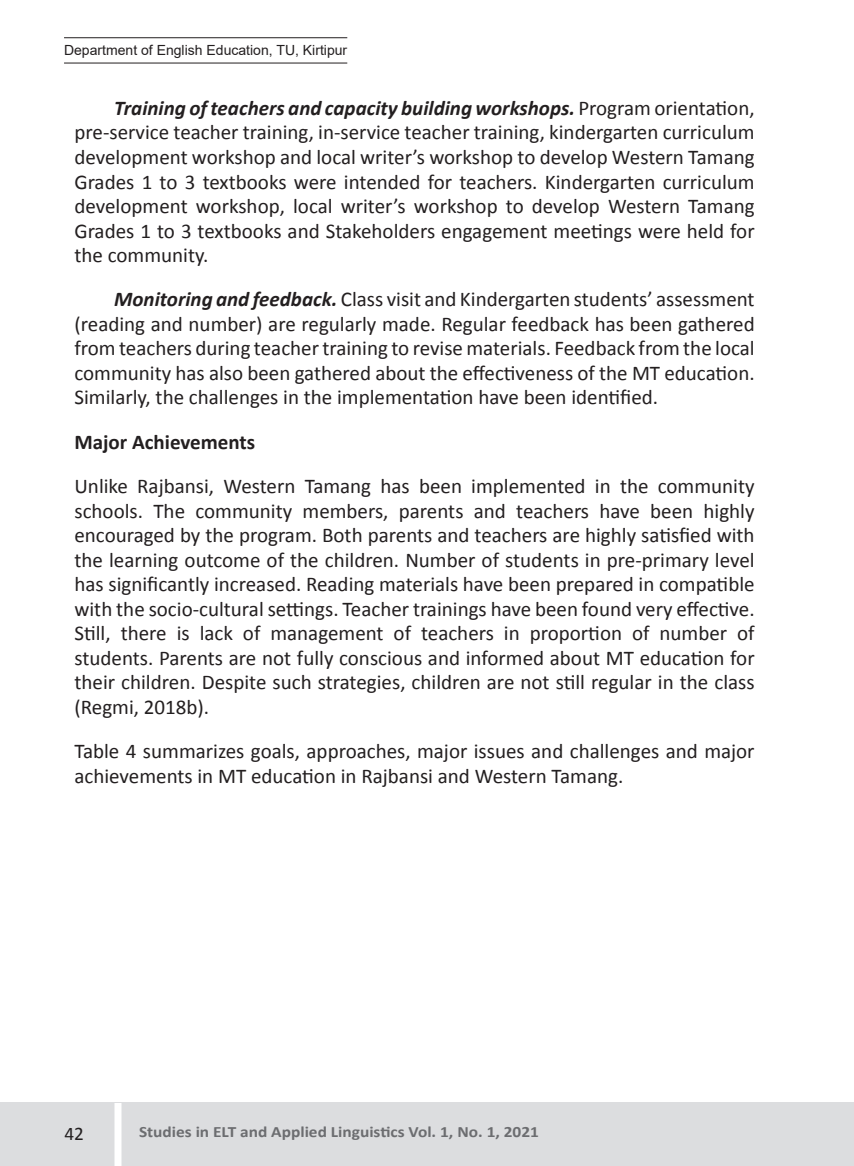
<style>
.page{position:relative;width:854px;height:1166px;background:#fff}
.page>*{position:absolute;margin:0;border:0;box-sizing:border-box;transform-origin:0 0}
.t1{font:21px/24.5px "Calibri";color:#231f20;text-align:justify}
.Sub_Heading{font:700 21px "Calibri";color:#231f20}
.t2{font:19.25px "Calibri";color:#231f20}
.t3{font:700 15.75px "Calibri";color:#6c6d70;scale:1.1 1}
.t4{font:14px "Arial";color:#231f20}
.s1{font-weight:700;font-style:italic}
</style>
<div class="page">
<div style="left:0;top:1103px;width:853px;height:63px;background:#dcdddf"></div>
<div style="left:114px;top:1103px;width:7px;height:63px;background:#fff"></div>
<hr style="left:64px;top:63px;width:283px;height:1px;background:#231f20">
<hr style="left:64px;top:37px;width:283px;height:1px;background:#231f20">
<p class="t4" style="left:64px;top:40px;width:284px">Department of English Education, TU, Kirtipur</p>
<p class="t1" style="left:74px;top:96px;width:681px;text-indent:40px"><span class="s1">Training of teachers and capacity building workshops.</span> Program orientation, pre-service teacher training, in-service teacher training, kindergarten curriculum development workshop and local writer’s workshop to develop Western Tamang Grades 1 to 3 textbooks were intended for teachers. Kindergarten curriculum development workshop, local writer’s workshop to develop Western Tamang Grades 1 to 3 textbooks and Stakeholders engagement meetings were held for the community.</p>
<p class="t1" style="left:74px;top:287px;width:681px;text-indent:40px"><span class="s1">Monitoring and feedback.</span> Class visit and Kindergarten students’ assessment (reading and number) are regularly made. Regular feedback has been gathered from teachers during teacher training to revise materials. Feedback from the local community has also been gathered about the effectiveness of the MT education.<br>Similarly, the challenges in the implementation have been identified.</p>
<p class="Sub_Heading" style="left:74px;top:428px;width:182px">Major Achievements</p>
<p class="t1" style="left:74px;top:474px;width:681px">Unlike Rajbansi, Western Tamang has been implemented in the community schools. The community members, parents and teachers have been highly encouraged by the program. Both parents and teachers are highly satisfied with the learning outcome of the children. Number of students in pre-primary level has significantly increased. Reading materials have been prepared in compatible with the socio-cultural settings. Teacher trainings have been found very effective.<br>Still, there is lack of management of teachers in proportion of number of students. Parents are not fully conscious and informed about MT education for their children. Despite such strategies, children are not still regular in the class (Regmi, 2018b).</p>
<p class="t1" style="left:74px;top:739px;width:681px">Table 4 summarizes goals, approaches, major issues and challenges and major achievements in MT education in Rajbansi and Western Tamang.</p>
<p class="t2" style="left:64px;top:1121px;width:21px">42</p>
<p class="t3" style="left:139px;top:1121px;width:365px">Studies in ELT and Applied Linguistics Vol. 1, No. 1, 2021</p>
</div>
